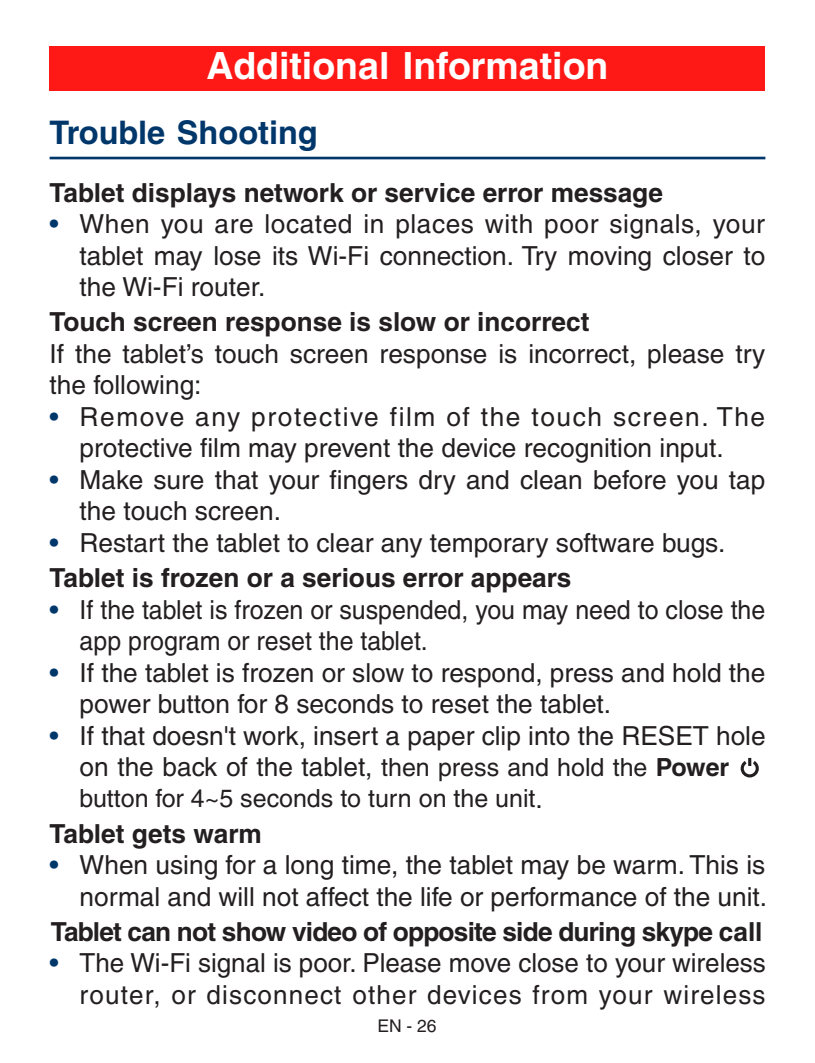
<style>
.page{position:relative;width:815px;height:1063px;background:#fff}
.page>*{position:absolute;margin:0;border:0;box-sizing:border-box;transform-origin:0 0}
.t1{font:700 37.5px "Helvetica";color:#fff}
.t2{font:700 32.5px "Helvetica";color:#00376b}
.t3{font:26.25px/31.5px "Helvetica";color:#231f20}
.t4{font:26.25px/31.5px "Helvetica";letter-spacing:.02em;color:#231f20;text-align:right}
.t5{font:700 26.25px "Helvetica";color:#231f20}
.t6{font:26.25px/31.5px "Helvetica";color:#231f20;scale:.95 1}
.t7{font:700 26.25px "Helvetica";letter-spacing:-.03em;color:#231f20}
.t8{font:25px "Helvetica";color:#231f20}
.t9{font:17.5px "Helvetica";color:#231f20}
.s1{color:#00376b}
.s2{font-weight:700}
.s3{font-size:25px}
.s4{font-weight:700;font-size:25px}
.s5{font-size:26.25px}
</style>
<div class="page">
<svg style="left:740px;top:757px;width:19px;height:21px"></svg>
<hr style="left:50px;top:157px;width:715px;height:2px;background:#00376b">
<div style="left:50px;top:46px;width:715px;height:44px;background:#ff1916"></div>
<h1 class="t1" style="left:206px;top:43px;width:404px">Additional Information</h1>
<p class="t2" style="left:50px;top:113px;width:270px">Trouble Shooting</p>
<p class="t5" style="left:50px;top:177px;width:615px">Tablet displays network or service error message</p>
<p class="t3" style="left:80px;top:208px;width:687px;text-align:justify;text-indent:-30px"><span class="s1">•</span> When you are located in places with poor signals, your tablet may lose its Wi-Fi connection. Try moving closer to the Wi-Fi router.</p>
<p class="t5" style="left:50px;top:306px;width:541px">Touch screen response is slow or incorrect</p>
<p class="t3" style="left:50px;top:338px;width:717px">If the tablet’s touch screen response is incorrect, please try the following:</p>
<p class="t3" style="left:50px;top:401px;width:717px;text-align:center"><span class="s1">•</span> Remove any protective film of the touch screen. The protective film may prevent the device recognition input.</p>
<p class="t3" style="left:80px;top:464px;width:687px;text-indent:-30px"><span class="s1">•</span> Make sure that your fingers dry and clean before you tap the touch screen.</p>
<p class="t3" style="left:50px;top:525px;width:677px;line-height:35px"><span class="s1">•</span> Restart the tablet to clear any temporary software bugs.<br><span class="s2">Tablet is frozen or a serious error appears</span></p>
<p class="t6" style="left:80px;top:593px;width:723px;text-indent:-30px"><span class="s1">•</span> If the tablet is frozen or suspended, you may need to close the app program or reset the tablet.</p>
<p class="t3" style="left:80px;top:656px;width:687px;text-indent:-30px"><span class="s1">•</span> If the tablet is frozen or slow to respond, press and hold the power button for 8 seconds to reset the tablet.</p>
<p class="t3" style="left:50px;top:719px;width:717px;text-align:center"><span class="s1">•</span> If that doesn't work, insert a paper clip into the RESET hole on the back of the tablet, <span class="s3">then press and hold the</span> <span class="s4">Power</span></p>
<p class="t8" style="left:80px;top:784px;width:465px">button for 4~5 seconds to turn on the unit<span class="s5">.</span></p>
<p class="t5" style="left:50px;top:817px;width:214px">Tablet gets warm</p>
<p class="t3" style="left:50px;top:849px;width:719px;text-align:right"><span class="s1">•</span> When using for a long time, the tablet may be warm. This is normal and will not affect the life or performance of the unit.</p>
<p class="t7" style="left:51px;top:915px;width:713px">Tablet can not show video of opposite side during skype call</p>
<p class="t4" style="left:50px;top:947px;width:718px"><span class="s1">•</span> The Wi-Fi signal is poor. Please move close to your wireless router, or disconnect other devices from your wireless</p>
<p class="t9" style="left:377px;top:1016px;width:61px">EN - 26</p>
</div>
